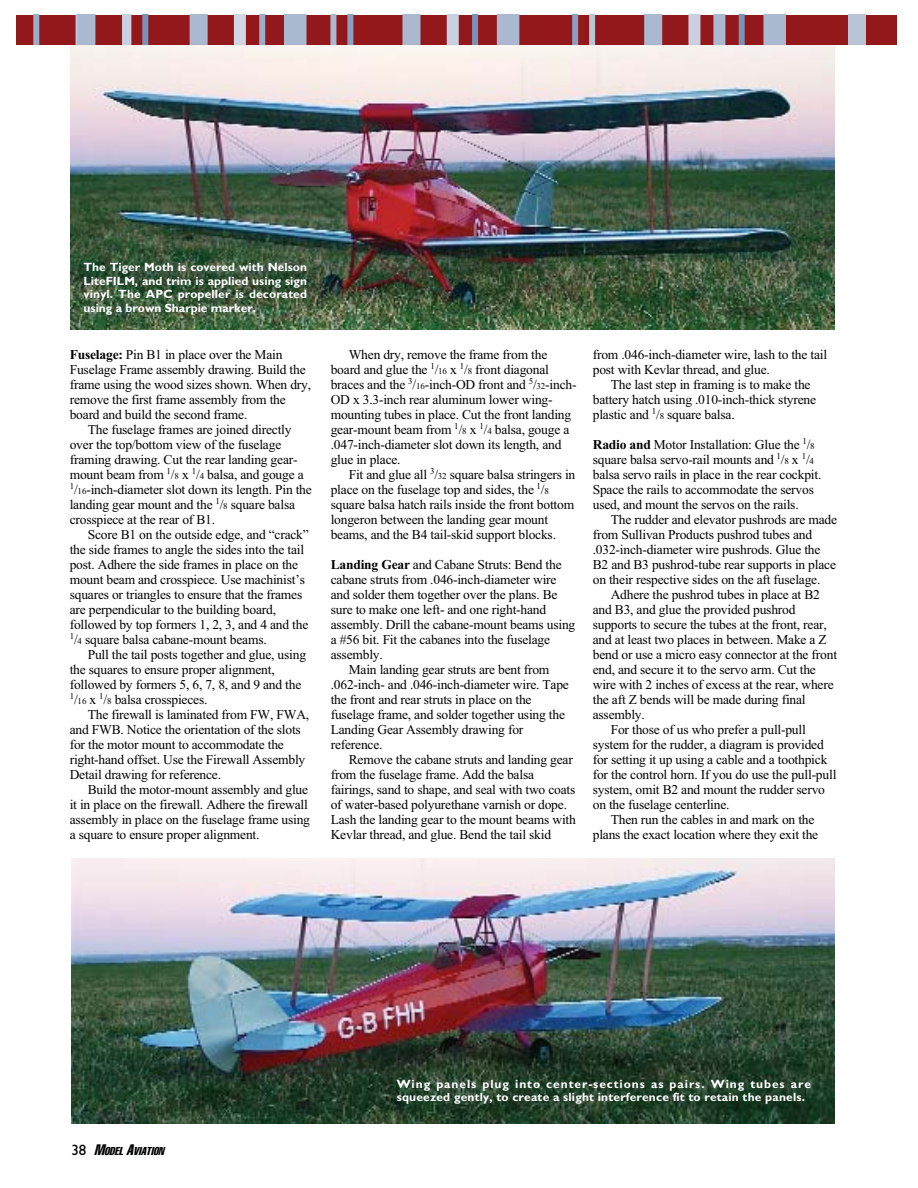
<style>
.page{position:relative;width:918px;height:1188px;background:#fff}
.page>*{position:absolute;margin:0;border:0;box-sizing:border-box;transform-origin:0 0}
.t1{font:13.5px/15px "Times New Roman";letter-spacing:-.015em;color:#010202}
.t2{font:700 12px/13.5px "Gill Sans";letter-spacing:.015em;color:#fff;text-align:justify}
.t3{font:italic extra-condensed 11.25px "Helvetica";color:#010202}
.s1{font-weight:700}
.s2{font-size:9px}
.s3{font-family:"Gill Sans";font-style:normal;font-stretch:normal;font-size:15px}
.s4{font-size:15px}
</style>
<div class="page">
<img style="left:71px;top:45px;width:764px;height:285px">
<img style="left:71px;top:858px;width:764px;height:266px">
<div style="left:16px;top:15px;width:881px;height:30px;background:#92181b"></div>
<div style="left:76px;top:15px;width:12px;height:30px;background:#b9c5d7"></div>
<div style="left:122px;top:15px;width:6px;height:30px;background:#c9d1e0"></div>
<div style="left:33px;top:15px;width:6px;height:30px;background:#9badc9"></div>
<div style="left:125px;top:15px;width:6px;height:30px;background:#c9d1e0"></div>
<div style="left:142px;top:15px;width:6px;height:30px;background:#7992b8"></div>
<div style="left:330px;top:15px;width:6px;height:30px;background:#aab9d0"></div>
<div style="left:347px;top:15px;width:6px;height:30px;background:#8b9fc0"></div>
<div style="left:77px;top:15px;width:18px;height:30px;background:#aab9d0"></div>
<div style="left:234px;top:15px;width:12px;height:30px;background:#cfd7e4"></div>
<div style="left:259px;top:15px;width:6px;height:30px;background:#9badc9"></div>
<div style="left:284px;top:15px;width:23px;height:30px;background:#aab9d0"></div>
<div style="left:190px;top:15px;width:18px;height:30px;background:#aab9d0"></div>
<div style="left:447px;top:15px;width:12px;height:30px;background:#c9d1e0"></div>
<div style="left:472px;top:15px;width:6px;height:30px;background:#7992b8"></div>
<div style="left:497px;top:15px;width:22px;height:30px;background:#aab9d0"></div>
<div style="left:713px;top:15px;width:12px;height:30px;background:#aab9d0"></div>
<div style="left:739px;top:15px;width:6px;height:30px;background:#7992b8"></div>
<div style="left:763px;top:15px;width:23px;height:30px;background:#aab9d0"></div>
<div style="left:402px;top:15px;width:18px;height:30px;background:#aab9d0"></div>
<div style="left:848px;top:15px;width:18px;height:30px;background:#b9c5d7"></div>
<div style="left:572px;top:15px;width:6px;height:30px;background:#8b9fc0"></div>
<div style="left:589px;top:15px;width:6px;height:30px;background:#b9c5d7"></div>
<div style="left:688px;top:15px;width:12px;height:30px;background:#c9d1e0"></div>
<div style="left:644px;top:15px;width:18px;height:30px;background:#aab9d0"></div>
<p class="t2" style="left:84px;top:262px;width:225px">The Tiger Moth is covered with Nelson LiteFILM, and trim is applied using sign vinyl. The APC propeller is decorated using a brown Sharpie marker.</p>
<p class="t1" style="left:70px;top:348px;width:243px"><span class="s1">Fuselage:</span> Pin B1 in place over the Main Fuselage Frame assembly drawing. Build the frame using the wood sizes shown. When dry, remove the first frame assembly from the board and build the second frame.</p>
<p class="t1" style="left:70px;top:423px;width:244px;text-indent:18px">The fuselage frames are joined directly over the top/bottom view of the fuselage framing drawing. Cut the rear landing gear&shy;mount beam from <sup>1</sup>/<span class="s2">8</span> x <sup>1</sup>/<span class="s2">4</span> balsa, and gouge a <sup>1</sup>/<span class="s2">16</span>-inch-diameter slot down its length. Pin the landing gear mount and the <sup>1</sup>/<span class="s2">8</span> square balsa crosspiece at the rear of B1.</p>
<p class="t1" style="left:70px;top:528px;width:241px;text-indent:18px">Score B1 on the outside edge, and “crack” the side frames to angle the sides into the tail post. Adhere the side frames in place on the mount beam and crosspiece. Use machinist’s squares or triangles to ensure that the frames are perpendicular to the building board, followed by top formers 1, 2, 3, and 4 and the <sup>1</sup>/<span class="s2">4</span> square balsa cabane-mount beams.</p>
<p class="t1" style="left:70px;top:648px;width:238px;text-indent:18px">Pull the tail posts together and glue, using the squares to ensure proper alignment, followed by formers 5, 6, 7, 8, and 9 and the <sup>1</sup>/<span class="s2">16</span> x <sup>1</sup>/<span class="s2">8</span> balsa crosspieces.</p>
<p class="t1" style="left:70px;top:708px;width:241px;text-indent:18px">The firewall is laminated from FW, FWA, and FWB. Notice the orientation of the slots for the motor mount to accommodate the right-hand offset. Use the Firewall Assembly Detail drawing for reference.</p>
<p class="t1" style="left:70px;top:783px;width:242px;text-indent:18px">Build the motor-mount assembly and glue it in place on the firewall. Adhere the firewall assembly in place on the fuselage frame using a square to ensure proper alignment.</p>
<p class="t1" style="left:331px;top:348px;width:247px;text-indent:18px">When dry, remove the frame from the board and glue the <sup>1</sup>/<span class="s2">16</span> x <sup>1</sup>/<span class="s2">8</span> front diagonal braces and the <sup>3</sup>/<span class="s2">16</span>-inch-OD front and <sup>5</sup>/<span class="s2">32</span>-inch-OD x 3.3-inch rear aluminum lower wing&shy;mounting tubes in place. Cut the front landing gear-mount beam from <sup>1</sup>/<span class="s2">8</span> x <sup>1</sup>/<span class="s2">4</span> balsa, gouge a .047-inch-diameter slot down its length, and glue in place.</p>
<p class="t1" style="left:331px;top:468px;width:246px;text-indent:18px">Fit and glue all <sup>3</sup>/<span class="s2">32</span> square balsa stringers in place on the fuselage top and sides, the <sup>1</sup>/<span class="s2">8 </span>square balsa hatch rails inside the front bottom longeron between the landing gear mount beams, and the B4 tail-skid support blocks.</p>
<p class="t1" style="left:331px;top:558px;width:232px"><span class="s1">Landing Gear</span> and Cabane Struts: Bend the</p>
<p class="t1" style="left:331px;top:573px;width:227px">cabane struts from .046-inch-diameter wire</p>
<p class="t1" style="left:331px;top:588px;width:228px">and solder them together over the plans. Be</p>
<p class="t1" style="left:331px;top:603px;width:217px">sure to make one left- and one right-hand</p>
<p class="t1" style="left:331px;top:618px;width:246px">assembly. Drill the cabane-mount beams using</p>
<p class="t1" style="left:331px;top:633px;width:221px">a #56 bit. Fit the cabanes into the fuselage</p>
<p class="t1" style="left:331px;top:648px;width:54px">assembly.</p>
<p class="t1" style="left:349px;top:663px;width:202px">Main landing gear struts are bent from</p>
<p class="t1" style="left:331px;top:678px;width:240px">.062-inch- and .046-inch-diameter wire. Tape</p>
<p class="t1" style="left:331px;top:693px;width:202px">the front and rear struts in place on the</p>
<p class="t1" style="left:331px;top:708px;width:236px">fuselage frame, and solder together using the</p>
<p class="t1" style="left:331px;top:723px;width:194px">Landing Gear Assembly drawing for</p>
<p class="t1" style="left:331px;top:738px;width:53px">reference.</p>
<p class="t1" style="left:349px;top:753px;width:226px">Remove the cabane struts and landing gear</p>
<p class="t1" style="left:331px;top:768px;width:205px">from the fuselage frame. Add the balsa</p>
<p class="t1" style="left:331px;top:783px;width:246px">fairings, sand to shape, and seal with two coats</p>
<p class="t1" style="left:331px;top:798px;width:238px">of water-based polyurethane varnish or dope.</p>
<p class="t1" style="left:331px;top:813px;width:247px">Lash the landing gear to the mount beams with</p>
<p class="t1" style="left:331px;top:828px;width:222px">Kevlar thread, and glue. Bend the tail skid</p>
<p class="t1" style="left:593px;top:348px;width:236px">from .046-inch-diameter wire, lash to the tail post with Kevlar thread, and glue.</p>
<p class="t1" style="left:593px;top:378px;width:225px;text-indent:18px">The last step in framing is to make the battery hatch using .010-inch-thick styrene plastic and <sup>1</sup>/<span class="s2">8</span> square balsa.</p>
<p class="t1" style="left:593px;top:438px;width:230px"><span class="s1">Radio and</span> Motor Installation: Glue the <sup>1</sup>/<span class="s2">8 </span>square balsa servo-rail mounts and <sup>1</sup>/<span class="s2">8</span> x <sup>1</sup>/<span class="s2">4 </span>balsa servo rails in place in the rear cockpit.<br>Space the rails to accommodate the servos used, and mount the servos on the rails.</p>
<p class="t1" style="left:593px;top:513px;width:246px;text-indent:18px">The rudder and elevator pushrods are made from Sullivan Products pushrod tubes and .032-inch-diameter wire pushrods. Glue the B2 and B3 pushrod-tube rear supports in place on their respective sides on the aft fuselage.</p>
<p class="t1" style="left:611px;top:588px;width:211px">Adhere the pushrod tubes in place at B2</p>
<p class="t1" style="left:593px;top:603px;width:204px">and B3, and glue the provided pushrod</p>
<p class="t1" style="left:593px;top:618px;width:236px">supports to secure the tubes at the front, rear,</p>
<p class="t1" style="left:593px;top:633px;width:236px">and at least two places in between. Make a Z</p>
<p class="t1" style="left:593px;top:648px;width:246px">bend or use a micro easy connector at the front</p>
<p class="t1" style="left:593px;top:663px;width:225px">end, and secure it to the servo arm. Cut the</p>
<p class="t1" style="left:593px;top:678px;width:242px">wire with 2 inches of excess at the rear, where</p>
<p class="t1" style="left:593px;top:693px;width:214px">the aft Z bends will be made during final</p>
<p class="t1" style="left:593px;top:708px;width:54px">assembly.</p>
<p class="t1" style="left:611px;top:723px;width:197px">For those of us who prefer a pull-pull</p>
<p class="t1" style="left:593px;top:738px;width:233px">system for the rudder, a diagram is provided</p>
<p class="t1" style="left:593px;top:753px;width:236px">for setting it up using a cable and a toothpick</p>
<p class="t1" style="left:593px;top:768px;width:245px">for the control horn. If you do use the pull-pull</p>
<p class="t1" style="left:593px;top:783px;width:234px">system, omit B2 and mount the rudder servo</p>
<p class="t1" style="left:593px;top:798px;width:138px">on the fuselage centerline.</p>
<p class="t1" style="left:611px;top:813px;width:205px">Then run the cables in and mark on the</p>
<p class="t1" style="left:593px;top:828px;width:227px">plans the exact location where they exit the</p>
<p class="t3" style="left:71px;top:1147px;width:96px"><span class="s3">3 8</span> <span class="s4">M</span>ODEL <span class="s4">A</span>VIATION</p>
<p class="t2" style="left:397px;top:1078px;width:416px">Wing panels plug into center-sections as pairs. Wing tubes are squeezed gently, to create a slight interference fit to retain the panels.</p>
</div>
